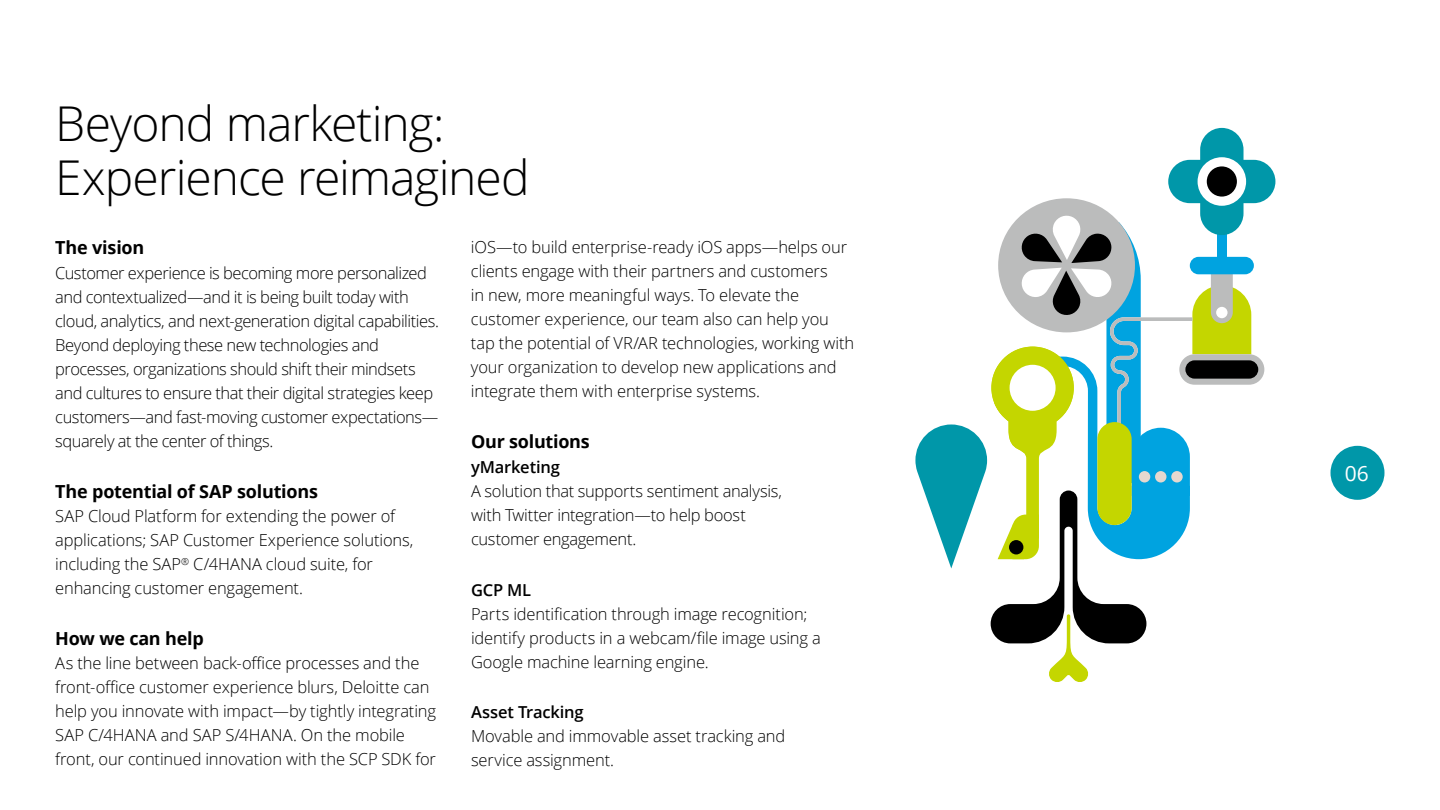
<style>
.page{position:relative;width:1440px;height:810px;background:#fff}
.page>*{position:absolute;margin:0;border:0;box-sizing:border-box;transform-origin:0 0}
.t1{font:300 48px/54px "Open Sans";letter-spacing:-.02em;color:#000}
.t2{font:21px "Open Sans";color:#fff}
.t3{font:700 18px "Open Sans";letter-spacing:-.015em;color:#000}
.t4{font:300 16.5px/24px "Open Sans";letter-spacing:-.01em;color:#000}
.t5{font:300 16.5px/24px "Open Sans";letter-spacing:-.03em;color:#000}
.t6{font:600 16.5px "Open Sans";letter-spacing:-.01em;color:#000}
</style>
<div class="page">
<svg style="left:915px;top:128px;width:360px;height:554px"></svg>
<div style="left:1198px;top:157px;width:48px;height:49px;background:#fff;border-radius:50%"></div>
<div style="left:1207px;top:166px;width:30px;height:31px;background:#000;border-radius:50%"></div>
<div style="left:1330px;top:446px;width:54px;height:54px;background:#0097a9;border-radius:50%"></div>
<h1 class="t1" style="left:55px;top:95px;width:476px">Beyond marketing:<br>Experience reimagined</h1>
<p class="t3" style="left:55px;top:235px;width:91px">The vision</p>
<p class="t5" style="left:55px;top:261px;width:385px">Customer experience is becoming more personalized and contextualized—and it is being built today with cloud, analytics, and next-generation digital capabilities.<br>Beyond deploying these new technologies and processes, organizations should shift their mindsets and cultures to ensure that their digital strategies keep customers—and fast-moving customer expectations— squarely at the center of things.</p>
<p class="t3" style="left:55px;top:479px;width:264px">The potential of SAP solutions</p>
<p class="t4" style="left:55px;top:504px;width:360px">SAP Cloud Platform for extending the power of applications; SAP Customer Experience solutions, including the SAP<sup>®</sup> C/4HANA cloud suite, for enhancing customer engagement.</p>
<p class="t3" style="left:55px;top:626px;width:150px">How we can help</p>
<p class="t4" style="left:55px;top:651px;width:382px">As the line between back-office processes and the front-office customer experience blurs, Deloitte can help you innovate with impact—by tightly integrating SAP C/4HANA and SAP S/4HANA. On the mobile front, our continued innovation with the SCP SDK for</p>
<p class="t4" style="left:471px;top:234px;width:385px">iOS—to build enterprise-ready iOS apps—helps our clients engage with their partners and customers<br>in new, more meaningful ways. To elevate the customer experience, our team also can help you tap the potential of VR/AR technologies, working with your organization to develop new applications and integrate them with enterprise systems.</p>
<p class="t3" style="left:471px;top:428px;width:120px">Our solutions</p>
<p class="t6" style="left:471px;top:456px;width:90px">yMarketing</p>
<p class="t4" style="left:471px;top:479px;width:312px">A solution that supports sentiment analysis, with Twitter integration—to help boost customer engagement.</p>
<p class="t6" style="left:471px;top:579px;width:62px">GCP ML</p>
<p class="t4" style="left:471px;top:602px;width:351px">Parts identification through image recognition; identify products in a webcam/file image using a<br>Google machine learning engine.</p>
<p class="t6" style="left:471px;top:700px;width:114px">Asset Tracking</p>
<p class="t4" style="left:471px;top:723px;width:316px">Movable and immovable asset tracking and service assignment.</p>
<p class="t2" style="left:1345px;top:459px;width:26px">06</p>
</div>
